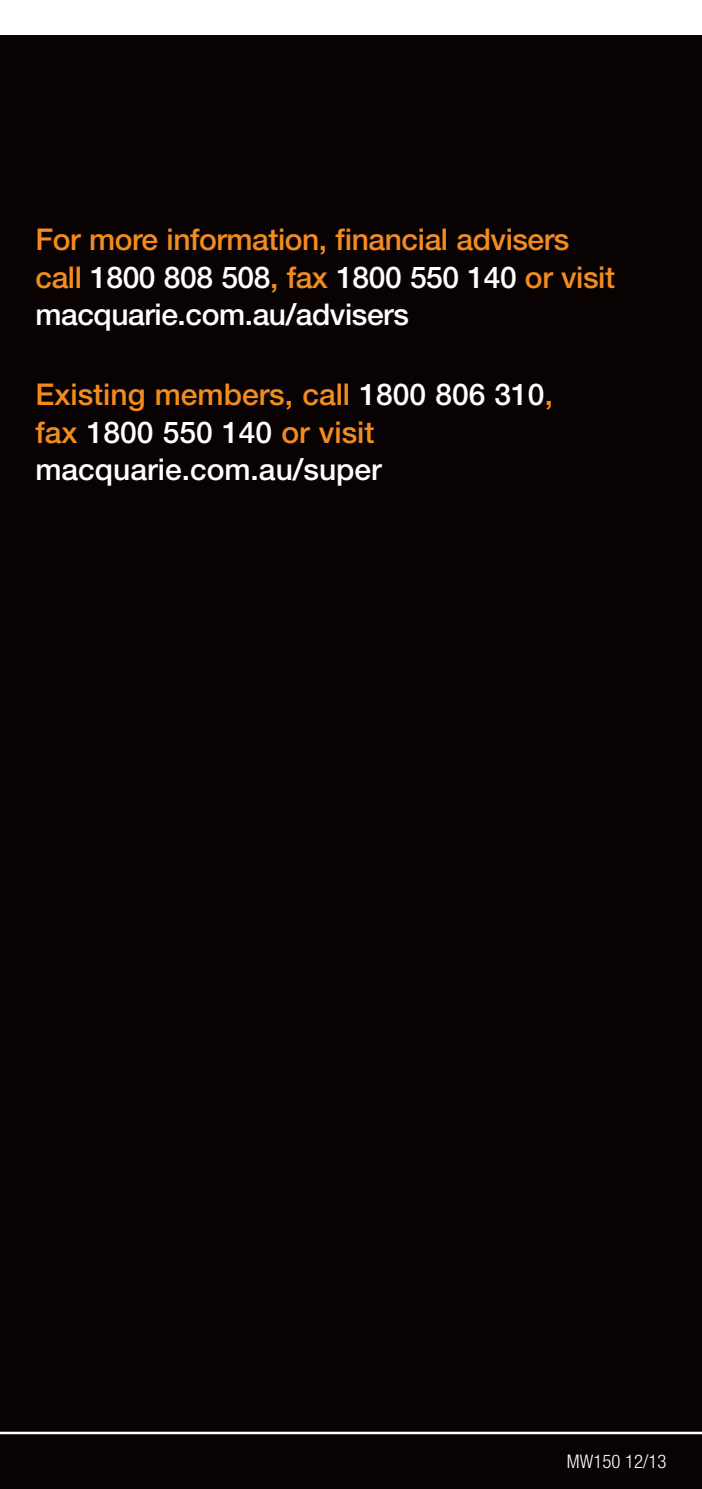
<style>
.page{position:relative;width:702px;height:1489px;background:#fff}
.page>*{position:absolute;margin:0;border:0;box-sizing:border-box;transform-origin:0 0}
.t1{font:500 30px/37.5px "Helvetica Neue";letter-spacing:-.015em;color:#f28b20}
.t2{font:500 30px/37.5px "Helvetica Neue";color:#fff}
.t3{font:300 condensed 18.75px "Helvetica Neue";color:#fff}
.s1{color:#fff}
.s2{color:#f28b20}
</style>
<div class="page">
<div style="left:0;top:35px;width:702px;height:1453px;background:#080302"></div>
<svg style="left:0;top:1431px;width:702px;height:4px;background:#a2a0a0"></svg>
<p class="t1" style="left:35px;top:220px;width:581px">For more information, financial advisers call <span class="s1">1800 808 508</span>, fax <span class="s1">1800 550 140</span> or visit <span class="s1">macquarie.com.au/advisers</span></p>
<p class="t2" style="left:35px;top:375px;width:519px"><span class="s2">Existing members, call</span> 1800 806 310<span class="s2">, fax</span> 1800 550 140 <span class="s2">or visit </span>macquarie.com.au/super</p>
<p class="t3" style="left:567px;top:1449px;width:101px">MW150 12/13</p>
</div>
